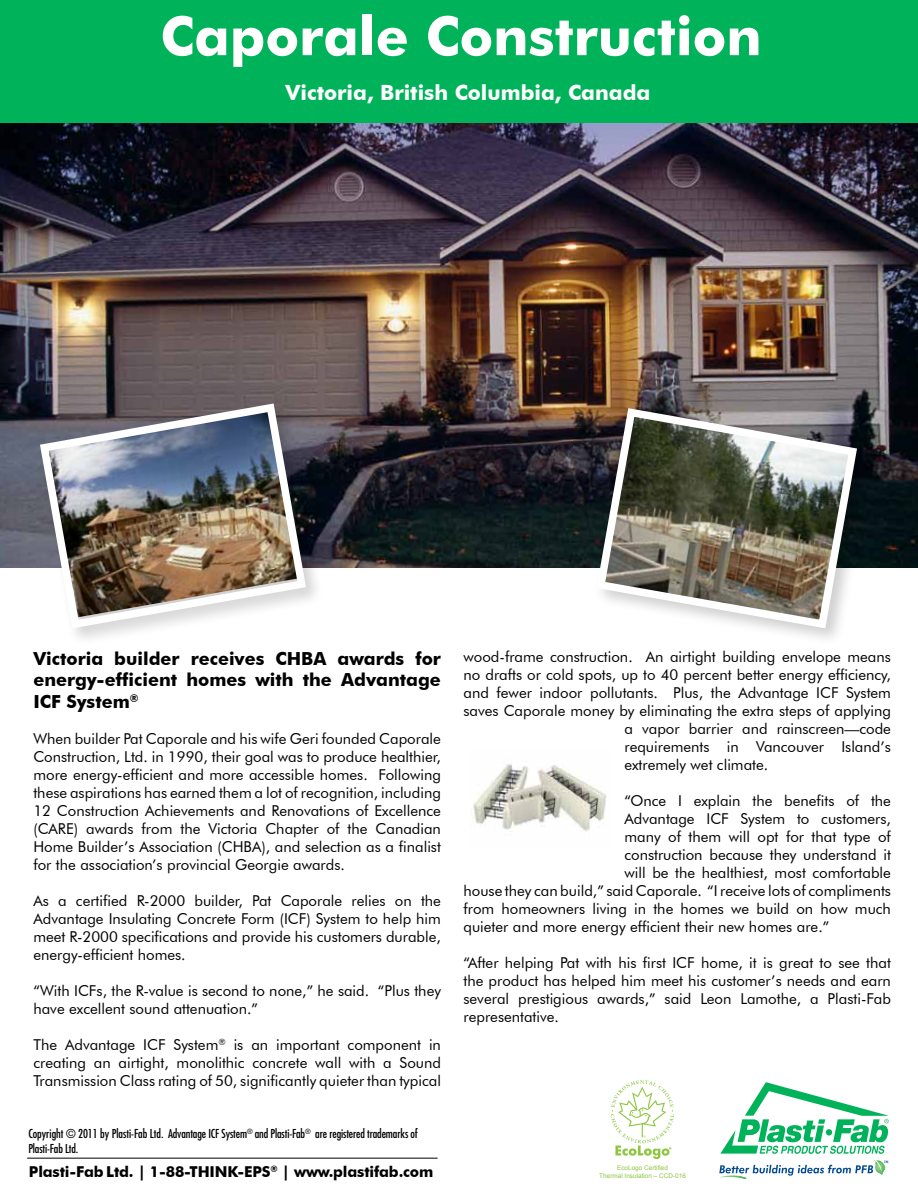
<style>
.page{position:relative;width:918px;height:1188px;background:#fff}
.page>*{position:absolute;margin:0;border:0;box-sizing:border-box;transform-origin:0 0}
.t1{font:700 54px "Futura BT";color:#fff}
.t2{font:700 21px "Futura BT";color:#fff}
.t3{font:700 18px/21.6px "Futura BT";color:#000;text-align:justify}
.t4{font:15px/18px "Futura BT";color:#000;text-align:justify}
.t5{font:700 15px "Futura BT";letter-spacing:-.01em;color:#000}
.t6{font:condensed 12px/14.4px "Futura";letter-spacing:-.01em;color:#000}
.t7{font:6.45px/7.6px "Arial";color:#8dc63f;text-align:center}
</style>
<div class="page">
<img style="left:0;top:123px;width:918px;height:444px">
<div style="left:0;top:0;width:918px;height:123px;background:#00b259"></div>
<div style="left:35px;top:399px;width:288px;height:247px;background:#000;opacity:.19"></div>
<img style="left:36px;top:399px;width:274px;height:234px">
<div style="left:592px;top:404px;width:282px;height:242px;background:#000;opacity:.19"></div>
<img style="left:592px;top:404px;width:269px;height:229px">
<hr style="left:27px;top:1158px;width:411px;height:1px;background:#000">
<img style="left:473px;top:764px;width:134px;height:68px">
<svg style="left:720px;top:1082px;width:169px;height:72px"></svg>
<svg style="left:719px;top:1160px;width:169px;height:19px"></svg>
<svg style="left:611px;top:1080px;width:63px;height:79px"></svg>
<h1 class="t1" style="left:160px;top:3px;width:603px">Caporale Construction</h1>
<h2 class="t2" style="left:286px;top:79px;width:366px">Victoria, British Columbia, Canada</h2>
<p class="t3" style="left:33px;top:647px;width:409px">Victoria builder receives CHBA awards for energy-efficient homes with the Advantage ICF System<sup>®</sup></p>
<p class="t4" style="left:33px;top:729px;width:409px">When builder Pat Caporale and his wife Geri founded Caporale Construction, Ltd. in 1990, their goal was to produce healthier, more energy-efficient and more accessible homes. Following these aspirations has earned them a lot of recognition, including 12 Construction Achievements and Renovations of Excellence (CARE) awards from the Victoria Chapter of the Canadian Home Builder’s Association (CHBA), and selection as a finalist for the association’s provincial Georgie awards.</p>
<p class="t4" style="left:33px;top:891px;width:409px">As a certified R-2000 builder, Pat Caporale relies on the Advantage Insulating Concrete Form (ICF) System to help him meet R-2000 specifications and provide his customers durable, energy-efficient homes.</p>
<p class="t4" style="left:33px;top:981px;width:409px">“With ICFs, the R-value is second to none,” he said. “Plus they have excellent sound attenuation.”</p>
<p class="t4" style="left:33px;top:1035px;width:409px">The Advantage ICF System<sup>®</sup> is an important component in creating an airtight, monolithic concrete wall with a Sound Transmission Class rating of 50, significantly quieter than typical</p>
<p class="t6" style="left:28px;top:1127px;width:391px">Copyright © 2011 by Plasti-Fab Ltd. Advantage ICF System<sup>®</sup> and Plasti-Fab<sup>®</sup> are registered trademarks of<br>Plasti-Fab Ltd.</p>
<p class="t4" style="left:463px;top:648px;width:429px">wood-frame construction. An airtight building envelope means</p>
<p class="t4" style="left:463px;top:666px;width:429px">no drafts or cold spots, up to 40 percent better energy efficiency,</p>
<p class="t4" style="left:463px;top:684px;width:429px">and fewer indoor pollutants. Plus, the Advantage ICF System</p>
<p class="t4" style="left:463px;top:702px;width:429px">saves Caporale money by eliminating the extra steps of applying</p>
<p class="t4" style="left:624px;top:720px;width:268px">a vapor barrier and rainscreen—code</p>
<p class="t4" style="left:624px;top:738px;width:268px">requirements in Vancouver Island’s</p>
<p class="t4" style="left:624px;top:756px;width:145px">extremely wet climate.</p>
<p class="t4" style="left:624px;top:792px;width:268px">“Once I explain the benefits of the</p>
<p class="t4" style="left:624px;top:810px;width:268px">Advantage ICF System to customers,</p>
<p class="t4" style="left:624px;top:828px;width:268px">many of them will opt for that type of</p>
<p class="t4" style="left:624px;top:846px;width:268px">construction because they understand it</p>
<p class="t4" style="left:624px;top:864px;width:268px">will be the healthiest, most comfortable</p>
<p class="t4" style="left:463px;top:882px;width:429px">house they can build,” said Caporale. “I receive lots of compliments</p>
<p class="t4" style="left:463px;top:900px;width:429px">from homeowners living in the homes we build on how much</p>
<p class="t4" style="left:463px;top:918px;width:367px">quieter and more energy efficient their new homes are.”</p>
<p class="t4" style="left:463px;top:954px;width:429px">“After helping Pat with his first ICF home, it is great to see that the product has helped him meet his customer’s needs and earn several prestigious awards,” said Leon Lamothe, a Plasti-Fab representative.</p>
<p class="t5" style="left:29px;top:1162px;width:406px">Plasti-Fab Ltd. | 1-88-THINK-EPS<sup>®</sup> | www.plastifab.com</p>
<p class="t7" style="left:599px;top:1164px;width:88px">EcoLogo Certified<br>Thermal Insulation – CCD-016</p>
</div>
